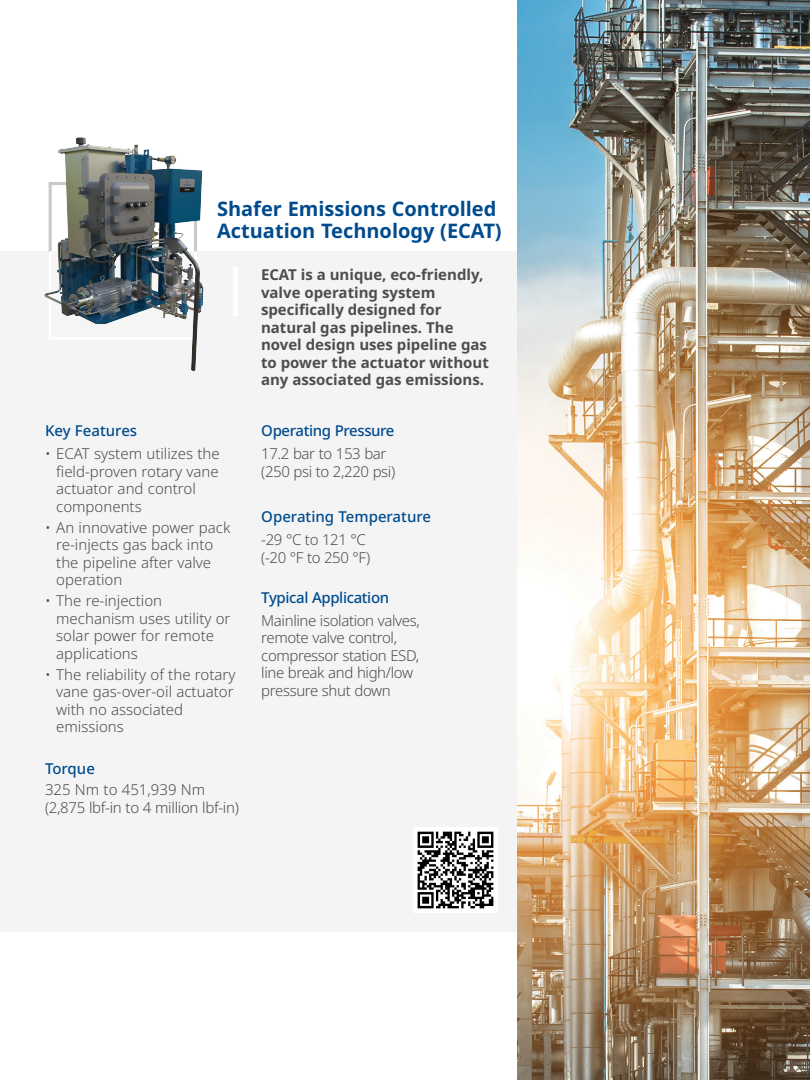
<style>
.page{position:relative;width:810px;height:1080px;background:#fff}
.page>*{position:absolute;margin:0;border:0;box-sizing:border-box;transform-origin:0 0}
.t1{font:700 20px/21.2px "Noto Sans";color:#004b8e}
.t2{font:300 15px/17.5px "Noto Sans";color:#4d4d4f}
.t3{font:700 15px/17.5px "Noto Sans";color:#4d4d4f}
.t4{font:300 15px/17.5px "Noto Sans";letter-spacing:-.025em;color:#4d4d4f}
.t5{font:300 15px/17.5px "Noto Sans";letter-spacing:-.02em;color:#4d4d4f}
.t6{font:500 15px "Noto Sans";letter-spacing:-.025em;color:#004b8e}
.t7{font:500 15px "Noto Sans";color:#004b8e}
</style>
<div class="page">
<div style="left:0;top:251px;width:518px;height:681px;background:#f4f4f4"></div>
<div style="left:233px;top:267px;width:5px;height:49px;background:#fff"></div>
<img style="left:44px;top:137px;width:160px;height:234px">
<img style="left:518px;top:0;width:292px;height:1080px">
<img style="left:413px;top:828px;width:85px;height:84px">
<h1 class="t1" style="left:217px;top:199px;width:286px">Shafer Emissions Controlled<br>Actuation Technology (ECAT)</h1>
<p class="t3" style="left:261px;top:266px;width:229px">ECAT is a unique, eco-friendly, valve operating system specifically designed for natural gas pipelines. The novel design uses pipeline gas to power the actuator without any associated gas emissions.</p>
<p class="t7" style="left:45px;top:422px;width:94px">Key Features</p>
<p class="t2" style="left:56px;top:445px;width:165px;text-indent:-11px">• ECAT system utilizes the field-proven rotary vane actuator and control components</p>
<p class="t2" style="left:56px;top:519px;width:176px;text-indent:-11px">• An innovative power pack re-injects gas back into the pipeline after valve operation</p>
<p class="t2" style="left:56px;top:592px;width:176px;text-indent:-11px">• The re-injection mechanism uses utility or solar power for remote applications</p>
<p class="t2" style="left:56px;top:666px;width:181px;text-indent:-11px">• The reliability of the rotary vane gas-over-oil actuator with no associated emissions</p>
<p class="t6" style="left:45px;top:760px;width:51px">Torque</p>
<p class="t5" style="left:45px;top:781px;width:195px">325 Nm to 451,939 Nm (2,875 lbf-in to 4 million lbf-in)</p>
<p class="t6" style="left:261px;top:422px;width:135px">Operating Pressure</p>
<p class="t4" style="left:261px;top:445px;width:135px">17.2 bar to 153 bar (250 psi to 2,220 psi)</p>
<p class="t7" style="left:261px;top:508px;width:171px">Operating Temperature</p>
<p class="t4" style="left:261px;top:531px;width:111px">-29 °C to 121 °C (-20 °F to 250 °F)</p>
<p class="t6" style="left:261px;top:589px;width:129px">Typical Application</p>
<p class="t4" style="left:261px;top:612px;width:160px">Mainline isolation valves, remote valve control, compressor station ESD, line break and high/low pressure shut down</p>
</div>
